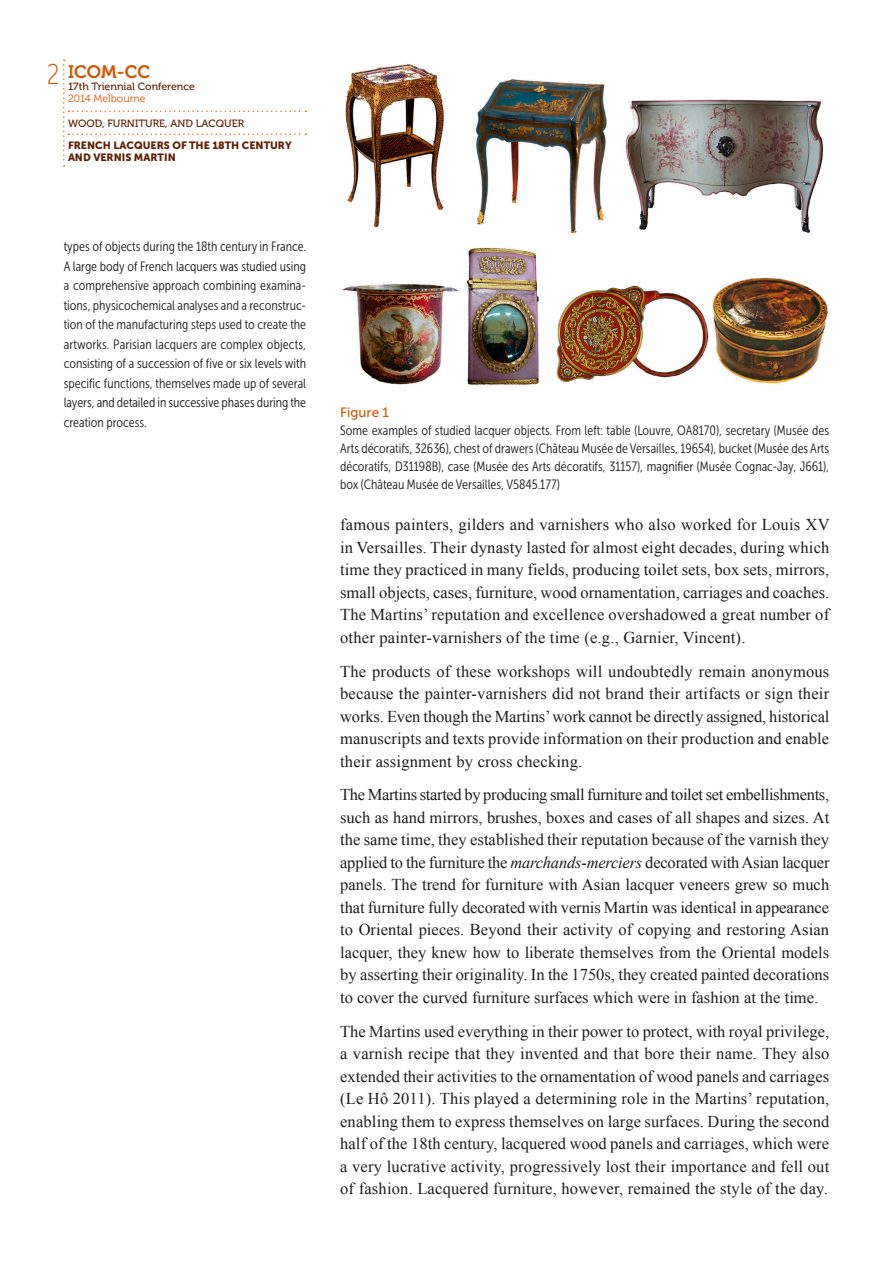
<style>
.page{position:relative;width:893px;height:1263px;background:#fff}
.page>*{position:absolute;margin:0;border:0;box-sizing:border-box;transform-origin:0 0}
.t1{font:18px "Museo 700";letter-spacing:-.005em;color:#ce5900}
.t2{font:16.5px/22.5px "Times New Roman";letter-spacing:.01em;color:#1d1d1b;text-align:justify}
.t3{font:13.5px/19.5px "Museo Sans Cond 300";color:#1d1d1b;text-align:justify}
.t4{font:13.5px "Museo Sans 500";color:#ce5900}
.t5{font:10.5px "Museo 500";color:#5c2102}
.t6{font:10.5px/12px "Museo Sans 900";color:#5c2102}
.t7{font:10.5px "Museo 300";color:#ce5900}
.s1{font-family:"Museo Sans Cond 100";font-size:28.5px}
.s2{font-style:italic}
</style>
<div class="page">
<svg style="left:63px;top:60px;width:243px;height:107px"></svg>
<img style="left:342px;top:63px;width:486px;height:322px">
<p class="t1" style="left:47px;top:61px;width:105px"><span class="s1">2</span> ICOM-CC</p>
<p class="t5" style="left:68px;top:80px;width:128px">17th Triennial Conference</p>
<p class="t7" style="left:68px;top:92px;width:79px">2014 Melbourne</p>
<p class="t5" style="left:68px;top:118px;width:178px">WOOD, FURNITURE, AND LACQUER</p>
<p class="t6" style="left:68px;top:139px;width:225px">FRENCH LACQUERS OF THE 18TH CENTURY<br>AND VERNIS MARTIN</p>
<p class="t3" style="left:64px;top:237px;width:244px">types of objects during the 18th century in France.<br>A large body of French lacquers was studied using a comprehensive approach combining examina&shy;tions, physicochemical analyses and a reconstruc&shy;tion of the manufacturing steps used to create the artworks. Parisian lacquers are complex objects, consisting of a succession of five or six levels with specific functions, themselves made up of several layers, and detailed in successive phases during the creation process.</p>
<p class="t4" style="left:340px;top:405px;width:51px">Figure 1</p>
<p class="t3" style="left:340px;top:422px;width:490px;line-height:18px">Some examples of studied lacquer objects. From left: table (Louvre, OA8170), secretary (Musée des Arts décoratifs, 32636), chest of drawers (Château Musée de Versailles, 19654), bucket (Musée des Arts décoratifs, D31198B), case (Musée des Arts décoratifs, 31157), magnifier (Musée Cognac-Jay, J661), box (Château Musée de Versailles, V5845.177)</p>
<p class="t2" style="left:340px;top:513px;width:491px">famous painters, gilders and varnishers who also worked for Louis XV in Versailles. Their dynasty lasted for almost eight decades, during which time they practiced in many fields, producing toilet sets, box sets, mirrors, small objects, cases, furniture, wood ornamentation, carriages and coaches.<br>The Martins’ reputation and excellence overshadowed a great number of other painter-varnishers of the time (e.g., Garnier, Vincent).</p>
<p class="t2" style="left:340px;top:659px;width:491px">The products of these workshops will undoubtedly remain anonymous because the painter-varnishers did not brand their artifacts or sign their works. Even though the Martins’ work cannot be directly assigned, historical manuscripts and texts provide information on their production and enable their assignment by cross checking.</p>
<p class="t2" style="left:340px;top:783px;width:491px">The Martins started by producing small furniture and toilet set embellishments, such as hand mirrors, brushes, boxes and cases of all shapes and sizes. At the same time, they established their reputation because of the varnish they applied to the furniture the <span class="s2">marchands-merciers</span> decorated with Asian lacquer panels. The trend for furniture with Asian lacquer veneers grew so much that furniture fully decorated with vernis Martin was identical in appearance to Oriental pieces. Beyond their activity of copying and restoring Asian lacquer, they knew how to liberate themselves from the Oriental models by asserting their originality. In the 1750s, they created painted decorations to cover the curved furniture surfaces which were in fashion at the time.</p>
<p class="t2" style="left:340px;top:1019px;width:491px">The Martins used everything in their power to protect, with royal privilege, a varnish recipe that they invented and that bore their name. They also extended their activities to the ornamentation of wood panels and carriages (Le Hô 2011). This played a determining role in the Martins’ reputation, enabling them to express themselves on large surfaces. During the second half of the 18th century, lacquered wood panels and carriages, which were a very lucrative activity, progressively lost their importance and fell out of fashion. Lacquered furniture, however, remained the style of the day.</p>
</div>
